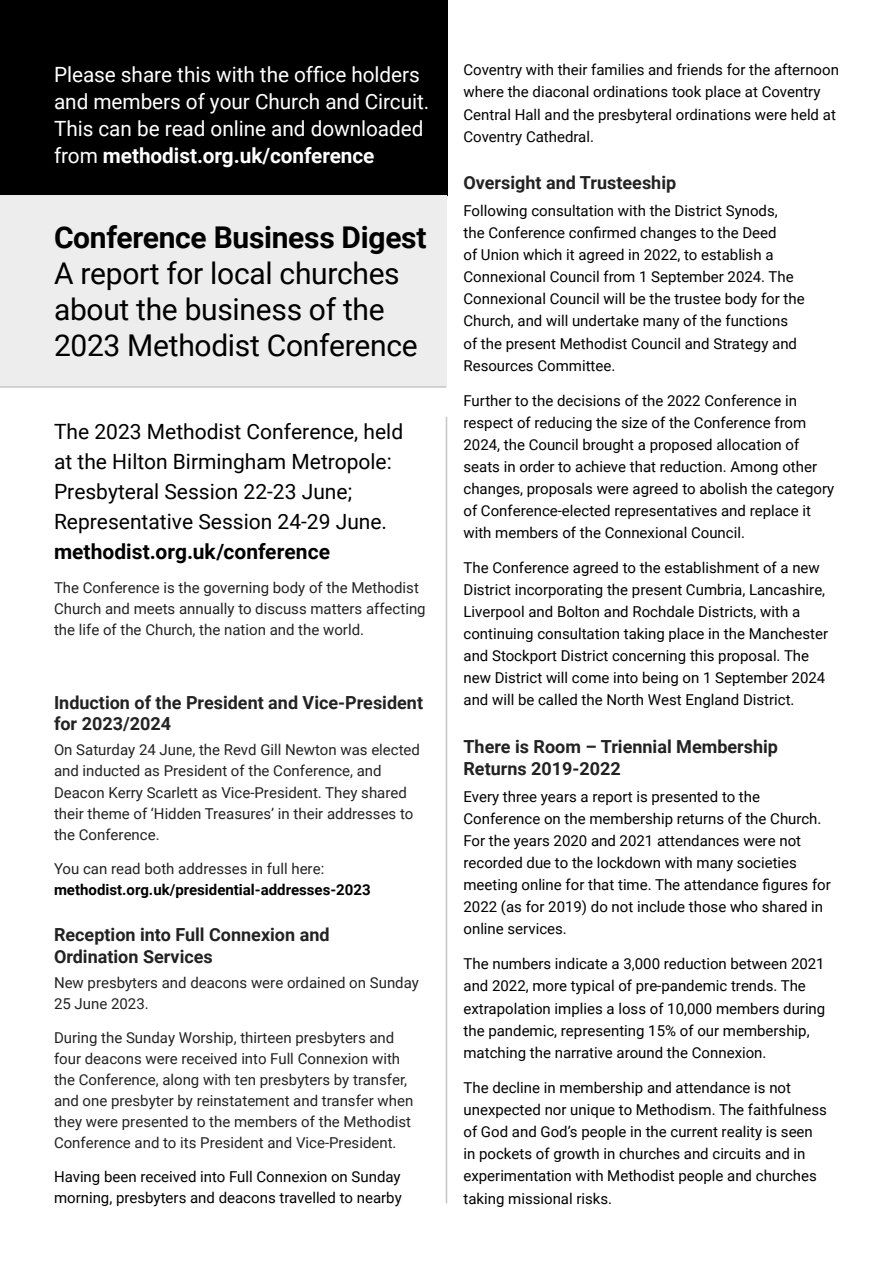
<style>
.page{position:relative;width:893px;height:1263px;background:#fff}
.page>*{position:absolute;margin:0;border:0;box-sizing:border-box;transform-origin:0 0}
.t1{font:30px/36px "Roboto";letter-spacing:-.01em;color:#000}
.t2{font:700 30px "Roboto";letter-spacing:-.01em;color:#000}
.t3{font:21px/27px "Roboto";letter-spacing:-.005em;color:#fff}
.t4{font:21px/30px "Roboto";color:#000}
.t5{font:700 21px "Roboto";color:#000}
.t6{font:700 18px/21.1px "Roboto";color:#222}
.t7{font:15px/22.2px "Roboto";color:#000}
.t8{font:15px/21.1px "Roboto";color:#222}
.t9{font:700 15px "Roboto";color:#000}
.s1{font-weight:700}
</style>
<div class="page">
<div style="left:0;top:0;width:447px;height:196px;background:#000"></div>
<div style="left:0;top:196px;width:446px;height:191px;background:#ededed"></div>
<hr style="left:446px;top:417px;width:1px;height:786px;background:#c6c6c6">
<hr style="left:0;top:386px;width:446px;height:2px;background:#c6c6c6">
<h2 class="t3" style="left:54px;top:60px;width:377px">Please share this with the office holders and members of your Church and Circuit.<br>This can be read online and downloaded from <span class="s1">methodist.org.uk/conference</span></h2>
<h1 class="t2" style="left:54px;top:216px;width:374px">Conference Business Digest</h1>
<h1 class="t1" style="left:54px;top:254px;width:365px">A report for local churches about the business of the<br>2023 Methodist Conference</h1>
<h2 class="t4" style="left:54px;top:415px;width:351px">The 2023 Methodist Conference, held at the Hilton Birmingham Metropole:<br>Presbyteral Session 22-23 June; Representative Session 24-29 June.</h2>
<h2 class="t5" style="left:54px;top:537px;width:278px">methodist.org.uk/conference</h2>
<p class="t8" style="left:54px;top:576px;width:373px">The Conference is the governing body of the Methodist<br>Church and meets annually to discuss matters affecting the life of the Church, the nation and the world.</p>
<p class="t6" style="left:54px;top:691px;width:371px">Induction of the President and Vice-President for 2023/2024</p>
<p class="t8" style="left:54px;top:739px;width:368px">On Saturday 24 June, the Revd Gill Newton was elected and inducted as President of the Conference, and Deacon Kerry Scarlett as Vice-President. They shared their theme of ‘Hidden Treasures’ in their addresses to the Conference.</p>
<p class="t8" style="left:54px;top:857px;width:272px">You can read both addresses in full here:</p>
<p class="t9" style="left:54px;top:879px;width:318px">methodist.org.uk/presidential-addresses-2023</p>
<p class="t6" style="left:54px;top:924px;width:277px">Reception into Full Connexion and<br>Ordination Services</p>
<p class="t8" style="left:54px;top:971px;width:366px">New presbyters and deacons were ordained on Sunday<br>25 June 2023.</p>
<p class="t8" style="left:54px;top:1026px;width:361px">During the Sunday Worship, thirteen presbyters and four deacons were received into Full Connexion with the Conference, along with ten presbyters by transfer, and one presbyter by reinstatement and transfer when they were presented to the members of the Methodist Conference and to its President and Vice-President.</p>
<p class="t7" style="left:54px;top:1166px;width:349px;line-height:21.1px">Having been received into Full Connexion on Sunday morning, presbyters and deacons travelled to nearby</p>
<p class="t7" style="left:463px;top:58px;width:377px">Coventry with their families and friends for the afternoon where the diaconal ordinations took place at Coventry Central Hall and the presbyteral ordinations were held at Coventry Cathedral.</p>
<p class="t6" style="left:463px;top:172px;width:214px">Oversight and Trusteeship</p>
<p class="t7" style="left:463px;top:199px;width:343px">Following consultation with the District Synods,<br>the Conference confirmed changes to the Deed<br>of Union which it agreed in 2022, to establish a Connexional Council from 1 September 2024. The Connexional Council will be the trustee body for the Church, and will undertake many of the functions of the present Methodist Council and Strategy and Resources Committee.</p>
<p class="t7" style="left:463px;top:389px;width:372px">Further to the decisions of the 2022 Conference in respect of reducing the size of the Conference from 2024, the Council brought a proposed allocation of seats in order to achieve that reduction. Among other changes, proposals were agreed to abolish the category of Conference-elected representatives and replace it with members of the Connexional Council.</p>
<p class="t7" style="left:463px;top:556px;width:366px">The Conference agreed to the establishment of a new District incorporating the present Cumbria, Lancashire, Liverpool and Bolton and Rochdale Districts, with a continuing consultation taking place in the Manchester and Stockport District concerning this proposal. The new District will come into being on 1 September 2024 and will be called the North West England District.</p>
<p class="t6" style="left:463px;top:735px;width:316px;line-height:22.2px">There is Room – Triennial Membership<br>Returns 2019-2022</p>
<p class="t7" style="left:463px;top:784px;width:369px">Every three years a report is presented to the Conference on the membership returns of the Church.<br>For the years 2020 and 2021 attendances were not recorded due to the lockdown with many societies meeting online for that time. The attendance figures for 2022 (as for 2019) do not include those who shared in online services.</p>
<p class="t7" style="left:463px;top:952px;width:363px">The numbers indicate a 3,000 reduction between 2021 and 2022, more typical of pre-pandemic trends. The extrapolation implies a loss of 10,000 members during the pandemic, representing 15% of our membership, matching the narrative around the Connexion.</p>
<p class="t7" style="left:463px;top:1076px;width:365px">The decline in membership and attendance is not unexpected nor unique to Methodism. The faithfulness of God and God’s people in the current reality is seen in pockets of growth in churches and circuits and in experimentation with Methodist people and churches taking missional risks.</p>
</div>
